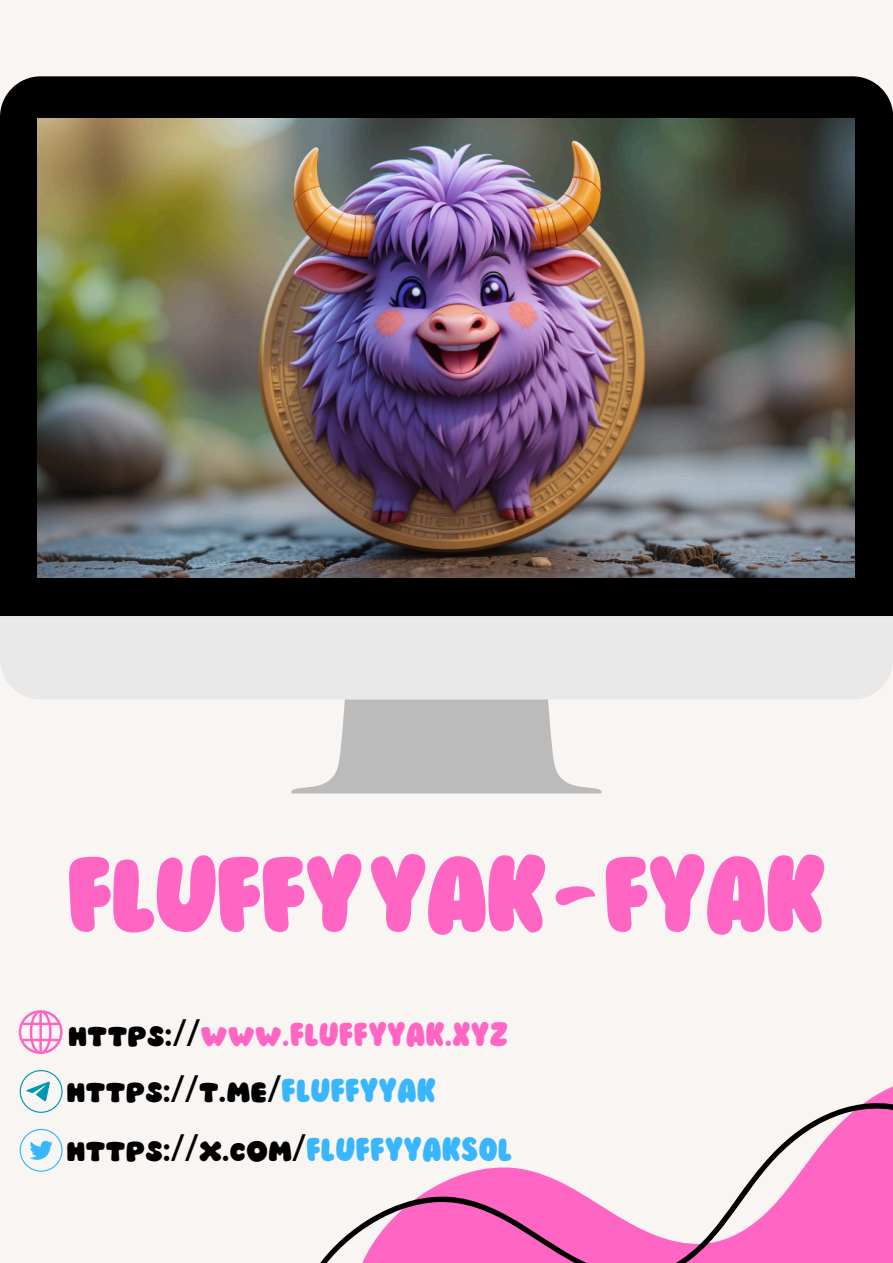
<style>
.page{position:relative;width:893px;height:1263px;background:#f8f5f3}
.page>*{position:absolute;margin:0;border:0;box-sizing:border-box;transform-origin:0 0}
.t1{font:121.27px "RTL Balabeloo Pro Regular";letter-spacing:-.025em;color:#ff66c4}
.t2{font:37.5px "RTL Balabeloo Pro Regular";color:#38b6ff}
.t3{font:37.5px "RTL Balabeloo Pro Regular";color:#ff66c4}
.t4{font:37.5px "RTL Balabeloo Pro Regular";color:#000}
.s1{color:#000}
.s2{font-family:"Noto Sans";color:#000}
.s3{font-family:"Noto Sans"}
.s4{color:#38b6ff}
</style>
<div class="page">
<svg style="left:320px;top:1102px;width:573px;height:161px"></svg>
<svg style="left:20px;top:1129px;width:42px;height:42px"></svg>
<svg style="left:20px;top:1070px;width:42px;height:43px"></svg>
<svg style="left:19px;top:1010px;width:44px;height:44px"></svg>
<div style="left:0;top:76px;width:893px;height:540px;background:#000"></div>
<div style="left:0;top:616px;width:893px;height:83px;background:#e9e9e9"></div>
<svg style="left:291px;top:699px;width:311px;height:94px"></svg>
<img style="left:38px;top:119px;width:816px;height:458px">
<h1 class="t1" style="left:66px;top:821px;width:762px">FLUFFYYAK-FYAK</h1>
<p class="t3" style="left:68px;top:1012px;width:441px"><span class="s1">https:</span><span class="s2">//</span>www.FLUFFYYAK.XYZ</p>
<p class="t4" style="left:66px;top:1067px;width:371px">https:<span class="s3">//</span>t.me<span class="s3">/</span><span class="s4">FLUFFYYAK</span></p>
<p class="t2" style="left:66px;top:1126px;width:447px"><span class="s1">https:</span><span class="s2">//</span><span class="s1">x.com</span><span class="s2">/</span>FLUFFYYAKSOL</p>
</div>
